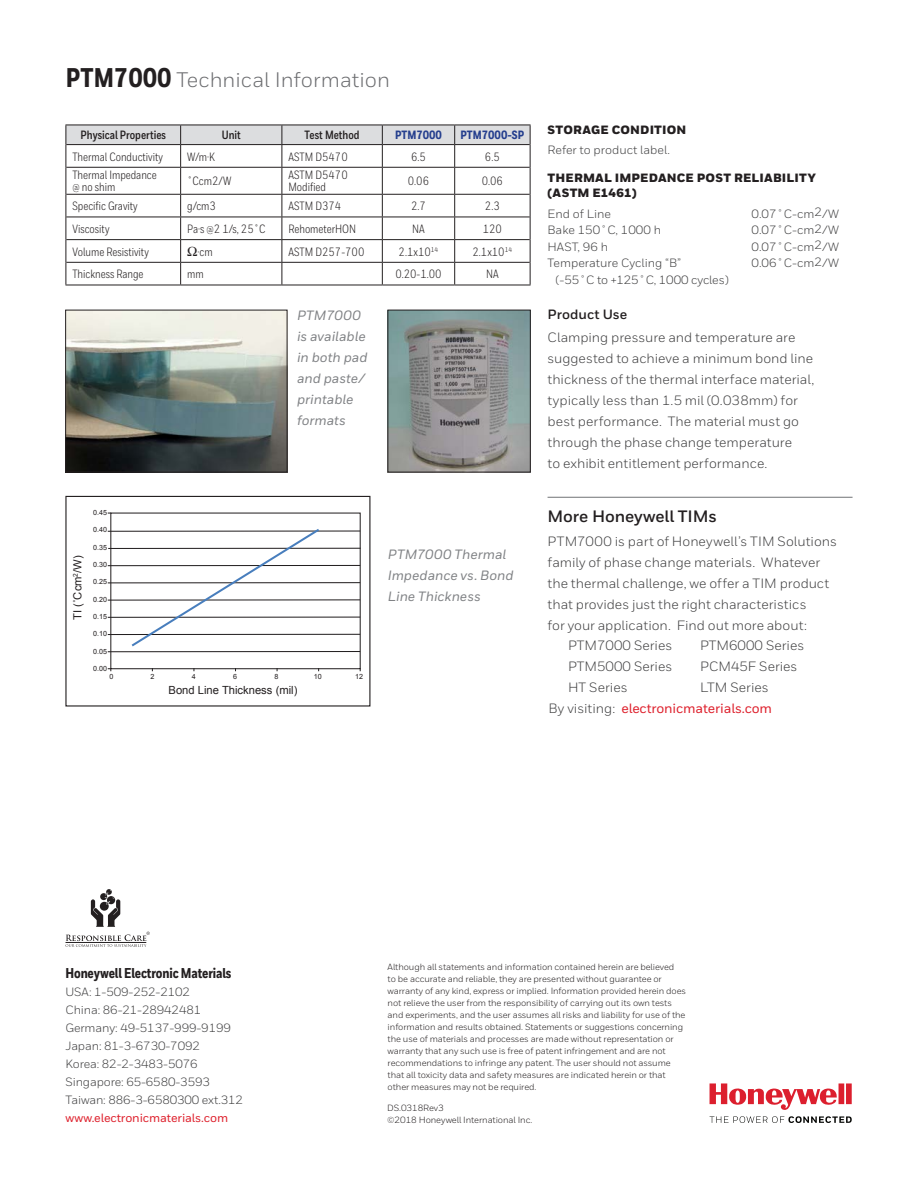
<style>
.page{position:relative;width:918px;height:1188px;background:#fff}
.page>*{position:absolute;margin:0;border:0;box-sizing:border-box;transform-origin:0 0}
.Datasheet__Specifica{font:21px "Honeywell Sans";color:#6c6d70}
.Heading_2__11_15{font:700 16.5px "Honeywell Sans";letter-spacing:-.01em;color:#231f20}
.Cover__Address_Block{font:800 14.25px "Honeywell Cond";letter-spacing:-.01em;color:#231f20}
.Body__9_14_pt{font:13.5px/21px "Honeywell Sans";color:#3e3e3f}
.Product_Caption{font:italic 500 13.5px/21px "Honeywell Sans";color:#808285}
.t1{font:500 13.5px "Honeywell Sans";letter-spacing:-.01em;color:#de202c}
.Body__Heading__9_14{font:700 13.5px "Honeywell Sans";color:#231f20}
.Cover__Address_Block-2{font:12px "Honeywell Sans";letter-spacing:-.01em;color:#3e3e3f}
.Table__Body{font:12px/12px "Honeywell Cond";color:#231f20}
.Datasheet__Specifica-2{font:900 12px/15px "Honeywell Sans";letter-spacing:.015em;color:#231f20}
.Table__Body__centere{font:12px "Honeywell Cond";color:#231f20}
.Table__Header{font:700 12px "Honeywell Cond";color:#231f20}
.Cover__Address_Block-3{font:500 12px "Honeywell Sans";letter-spacing:-.01em;color:#de202c}
.Table__Header-2{font:800 12px "Honeywell Cond";color:#253f8e}
.t2{font:11.25px "Arial";color:#231f20}
.Cover__Copyright{font:9px/12px "Honeywell Sans";letter-spacing:-.01em;color:#231f20}
.t3{font:7.2px "Arial";color:#231f20}
.s1{font-family:"Honeywell Cond";font-weight:800;font-size:27px;color:#231f20}
.s2{font-weight:400;color:#3e3e3f}
</style>
<div class="page">
<svg style="left:65px;top:889px;width:85px;height:58px"></svg>
<hr style="left:65px;top:124px;width:116px;height:1px;background:#231f20">
<hr style="left:181px;top:124px;width:101px;height:1px;background:#231f20">
<hr style="left:282px;top:124px;width:100px;height:1px;background:#231f20">
<hr style="left:382px;top:124px;width:73px;height:1px;background:#231f20">
<hr style="left:455px;top:124px;width:76px;height:1px;background:#231f20">
<hr style="left:65px;top:285px;width:116px;height:1px;background:#231f20">
<hr style="left:181px;top:285px;width:101px;height:1px;background:#231f20">
<hr style="left:282px;top:285px;width:100px;height:1px;background:#231f20">
<hr style="left:382px;top:285px;width:73px;height:1px;background:#231f20">
<hr style="left:455px;top:285px;width:76px;height:1px;background:#231f20">
<svg style="left:108px;top:512px;width:253px;height:159px"></svg>
<hr style="left:548px;top:497px;width:305px;height:1px;background:#808285">
<svg style="left:710px;top:1083px;width:142px;height:40px"></svg>
<img style="left:67px;top:312px;width:218px;height:158px">
<div style="left:65px;top:310px;width:222px;height:162px;border:1px solid #231f20"></div>
<img style="left:390px;top:312px;width:139px;height:158px">
<div style="left:388px;top:310px;width:143px;height:162px;border:1px solid #231f20"></div>
<svg style="left:65px;top:125px;width:466px;height:160px"></svg>
<p class="Datasheet__Specifica" style="left:66px;top:67px;width:326px"><span class="s1">PTM7000</span> Technical Information</p>
<p class="Table__Header" style="left:81px;top:128px;width:87px">Physical Properties</p>
<p class="Table__Header" style="left:222px;top:128px;width:21px">Unit</p>
<p class="Table__Header" style="left:305px;top:128px;width:57px">Test Method</p>
<p class="Table__Header-2" style="left:395px;top:128px;width:49px">PTM7000</p>
<p class="Table__Header-2" style="left:460px;top:128px;width:65px">PTM7000-SP</p>
<p class="Table__Body" style="left:72px;top:151px;width:92px">Thermal Conductivity</p>
<p class="Table__Body" style="left:187px;top:151px;width:29px">W/m·K</p>
<p class="Table__Body" style="left:288px;top:151px;width:61px">ASTM D5470</p>
<p class="Table__Body__centere" style="left:411px;top:149px;width:16px">6.5</p>
<p class="Table__Body__centere" style="left:485px;top:149px;width:16px">6.5</p>
<p class="Table__Body" style="left:72px;top:169px;width:86px">Thermal Impedance</p>
<p class="Table__Body" style="left:72px;top:181px;width:45px">@ no shim</p>
<p class="Table__Body" style="left:187px;top:175px;width:46px">˚Ccm2/W</p>
<p class="Table__Body" style="left:288px;top:169px;width:61px">ASTM D5470<br>Modified</p>
<p class="Table__Body__centere" style="left:408px;top:174px;width:23px">0.06</p>
<p class="Table__Body__centere" style="left:482px;top:174px;width:23px">0.06</p>
<p class="Table__Body" style="left:72px;top:200px;width:67px">Specific Gravity</p>
<p class="Table__Body" style="left:187px;top:200px;width:30px">g/cm3</p>
<p class="Table__Body" style="left:288px;top:200px;width:54px">ASTM D374</p>
<p class="Table__Body__centere" style="left:411px;top:199px;width:16px">2.7</p>
<p class="Table__Body__centere" style="left:485px;top:199px;width:16px">2.3</p>
<p class="Table__Body" style="left:72px;top:223px;width:39px">Viscosity</p>
<p class="Table__Body" style="left:187px;top:223px;width:80px">Pa·s @2 1/s, 25˚C</p>
<p class="Table__Body" style="left:288px;top:223px;width:69px">RehometerHON</p>
<p class="Table__Body__centere" style="left:412px;top:222px;width:14px">NA</p>
<p class="Table__Body__centere" style="left:483px;top:222px;width:21px">120</p>
<p class="Table__Body" style="left:72px;top:246px;width:78px">Volume Resistivity</p>
<p class="Table__Body" style="left:198px;top:246px;width:17px">·cm</p>
<p class="Table__Body" style="left:288px;top:246px;width:77px">ASTM D257-700</p>
<p class="Table__Body__centere" style="left:399px;top:244px;width:41px">2.1x10<sup>14</sup></p>
<p class="Table__Body__centere" style="left:473px;top:244px;width:41px">2.1x10<sup>14</sup></p>
<p class="Table__Body" style="left:72px;top:268px;width:73px">Thickness Range</p>
<p class="Table__Body" style="left:187px;top:268px;width:18px">mm</p>
<p class="Table__Body__centere" style="left:395px;top:267px;width:48px">0.20-1.00</p>
<p class="Table__Body__centere" style="left:486px;top:267px;width:14px">NA</p>
<p class="Product_Caption" style="left:297px;top:305px;width:72px">PTM7000 is available in both pad and paste/ printable formats</p>
<p class="t3" style="left:93px;top:508px;width:15px">0.45</p>
<p class="t3" style="left:93px;top:525px;width:15px">0.40</p>
<p class="t3" style="left:93px;top:542px;width:15px">0.35</p>
<p class="t3" style="left:93px;top:560px;width:15px">0.30</p>
<p class="t3" style="left:93px;top:577px;width:15px">0.25</p>
<p class="t3" style="left:93px;top:595px;width:15px">0.20</p>
<p class="t3" style="left:93px;top:612px;width:15px">0.15</p>
<p class="t3" style="left:93px;top:629px;width:15px">0.10</p>
<p class="t3" style="left:93px;top:647px;width:15px">0.05</p>
<p class="t3" style="left:93px;top:664px;width:15px">0.00</p>
<p class="t2" style="left:70px;top:620px;width:66px;rotate:-90deg">TI (˚Ccm<sup>2</sup>/W)</p>
<p class="Product_Caption" style="left:388px;top:544px;width:128px">PTM7000 Thermal<br>Impedance vs. Bond<br>Line Thickness</p>
<p class="t3" style="left:109px;top:672px;width:5px">0</p>
<p class="t3" style="left:151px;top:672px;width:5px">2</p>
<p class="t3" style="left:192px;top:672px;width:5px">4</p>
<p class="t3" style="left:233px;top:672px;width:5px">6</p>
<p class="t3" style="left:275px;top:672px;width:5px">8</p>
<p class="t3" style="left:314px;top:672px;width:9px">10</p>
<p class="t3" style="left:355px;top:672px;width:9px">12</p>
<p class="t2" style="left:169px;top:683px;width:130px">Bond Line Thickness (mil)</p>
<p class="Datasheet__Specifica-2" style="left:548px;top:123px;width:140px">STORAGE CONDITION</p>
<p class="Cover__Address_Block-2" style="left:548px;top:143px;width:124px">Refer to product label.</p>
<p class="Datasheet__Specifica-2" style="left:548px;top:171px;width:270px">THERMAL IMPEDANCE POST RELIABILITY (ASTM E1461)</p>
<p class="Cover__Address_Block-2" style="left:548px;top:207px;width:65px">End of Line</p>
<p class="Cover__Address_Block-2" style="left:752px;top:207px;width:89px">0.07˚C-cm2/W</p>
<p class="Cover__Address_Block-2" style="left:548px;top:223px;width:115px">Bake 150˚C, 1000 h</p>
<p class="Cover__Address_Block-2" style="left:752px;top:223px;width:89px">0.07˚C-cm2/W</p>
<p class="Cover__Address_Block-2" style="left:548px;top:240px;width:62px">HAST, 96 h</p>
<p class="Cover__Address_Block-2" style="left:752px;top:240px;width:89px">0.07˚C-cm2/W</p>
<p class="Cover__Address_Block-2" style="left:548px;top:256px;width:135px">Temperature Cycling “B”</p>
<p class="Cover__Address_Block-2" style="left:752px;top:256px;width:89px">0.06˚C-cm2/W</p>
<p class="Cover__Address_Block-2" style="left:555px;top:273px;width:175px">(-55˚C to +125˚C, 1000 cycles)</p>
<p class="Body__Heading__9_14" style="left:548px;top:306px;width:81px">Product Use</p>
<p class="Body__9_14_pt" style="left:548px;top:327px;width:268px">Clamping pressure and temperature are suggested to achieve a minimum bond line thickness of the thermal interface material, typically less than 1.5 mil (0.038mm) for best performance. The material must go through the phase change temperature<br>to exhibit entitlement performance.</p>
<p class="Heading_2__11_15" style="left:548px;top:506px;width:171px">More Honeywell TIMs</p>
<p class="Body__9_14_pt" style="left:548px;top:531px;width:291px">PTM7000 is part of Honeywell’s TIM Solutions family of phase change materials. Whatever the thermal challenge, we offer a TIM product that provides just the right characteristics<br>for your application. Find out more about:</p>
<p class="Body__9_14_pt" style="left:568px;top:635px;width:106px">PTM7000 Series</p>
<p class="Body__9_14_pt" style="left:700px;top:635px;width:106px">PTM6000 Series</p>
<p class="Body__9_14_pt" style="left:568px;top:656px;width:106px">PTM5000 Series</p>
<p class="Body__9_14_pt" style="left:700px;top:656px;width:99px">PCM45F Series</p>
<p class="Body__9_14_pt" style="left:568px;top:677px;width:61px">HT Series</p>
<p class="Body__9_14_pt" style="left:700px;top:677px;width:70px">LTM Series</p>
<p class="t1" style="left:549px;top:700px;width:225px"><span class="s2">By visiting:</span> electronicmaterials.com</p>
<p class="Cover__Address_Block" style="left:65px;top:964px;width:167px">Honeywell Electronic Materials</p>
<p class="Cover__Address_Block-2" style="left:65px;top:985px;width:126px">USA: 1-509-252-2102</p>
<p class="Cover__Address_Block-2" style="left:65px;top:1003px;width:137px">China: 86-21-28942481</p>
<p class="Cover__Address_Block-2" style="left:65px;top:1021px;width:167px">Germany: 49-5137-999-9199</p>
<p class="Cover__Address_Block-2" style="left:65px;top:1039px;width:136px">Japan: 81-3-6730-7092</p>
<p class="Cover__Address_Block-2" style="left:65px;top:1057px;width:134px">Korea: 82-2-3483-5076</p>
<p class="Cover__Address_Block-2" style="left:65px;top:1075px;width:146px">Singapore: 65-6580-3593</p>
<p class="Cover__Address_Block-2" style="left:65px;top:1093px;width:179px">Taiwan: 886-3-6580300 ext.312</p>
<p class="Cover__Address_Block-3" style="left:65px;top:1111px;width:164px">www.electronicmaterials.com</p>
<p class="Cover__Copyright" style="left:388px;top:961px;width:300px">Although all statements and information contained herein are believed<br>to be accurate and reliable, they are presented without guarantee or warranty of any kind, express or implied. Information provided herein does not relieve the user from the responsibility of carrying out its own tests and experiments, and the user assumes all risks and liability for use of the information and results obtained. Statements or suggestions concerning the use of materials and processes are made without representation or warranty that any such use is free of patent infringement and are not recommendations to infringe any patent. The user should not assume that all toxicity data and safety measures are indicated herein or that other measures may not be required.</p>
<p class="Cover__Copyright" style="left:387px;top:1102px;width:58px">DS.0318Rev3</p>
<p class="Cover__Copyright" style="left:387px;top:1114px;width:147px">©2018 Honeywell International Inc.</p>
</div>
